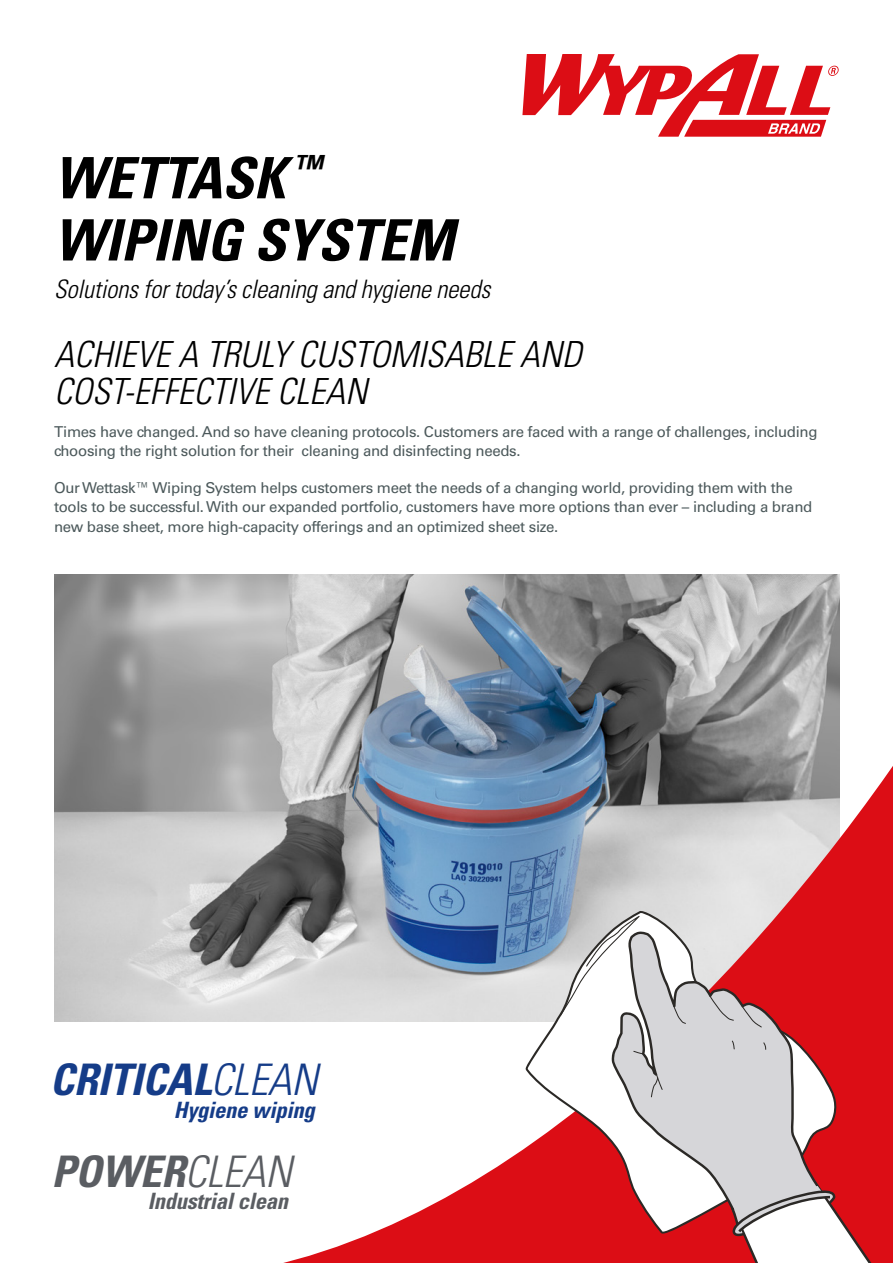
<style>
.page{position:relative;width:893px;height:1263px;background:#fff}
.page>*{position:absolute;margin:0;border:0;box-sizing:border-box;transform-origin:0 0}
.t1{font:italic 700 condensed 57.15px/62.1px "Univers LT Std";color:#000}
.t2{font:italic 700 condensed 43.5px/91.3px "Univers LT Std";letter-spacing:-.01em;color:#153c88}
.t3{font:italic 300 condensed 36px/37.5px "Univers LT Std";color:#000}
.t4{font:italic 300 condensed 25.5px "Univers LT Std";letter-spacing:-.01em;color:#000}
.t5{font:italic 700 condensed 22.5px "Univers LT Std";letter-spacing:-.01em;color:#5a5d62}
.t6{font:italic 700 condensed 22.5px "Univers LT Std";letter-spacing:-.01em;color:#153c88}
.t7{font:15px/19.5px "Univers LT Std";letter-spacing:-.02em;color:#4c595b}
.s1{font-weight:300}
.s2{color:#5a5d62}
.s3{font-weight:300;color:#5a5d62}
</style>
<div class="page">
<svg style="left:522px;top:54px;width:317px;height:83px"></svg>
<img style="left:54px;top:574px;width:786px;height:447px">
<svg style="left:100px;top:747px;width:793px;height:516px"></svg>
<svg style="left:525px;top:909px;width:314px;height:324px"></svg>
<svg style="left:560px;top:916px;width:80px;height:99px"></svg>
<svg style="left:611px;top:931px;width:282px;height:332px"></svg>
<svg style="left:651px;top:1074px;width:12px;height:23px"></svg>
<svg style="left:633px;top:1051px;width:10px;height:3px"></svg>
<svg style="left:732px;top:1040px;width:3px;height:9px"></svg>
<svg style="left:763px;top:1042px;width:3px;height:8px"></svg>
<svg style="left:673px;top:1005px;width:13px;height:19px"></svg>
<svg style="left:709px;top:995px;width:25px;height:26px"></svg>
<svg style="left:742px;top:1006px;width:20px;height:21px"></svg>
<svg style="left:731px;top:1186px;width:104px;height:50px"></svg>
<h1 class="t1" style="left:54px;top:147px;width:402px">WETTASK <sup>™<br></sup>WIPING SYSTEM</h1>
<h3 class="t4" style="left:54px;top:274px;width:438px">Solutions for today’s cleaning and hygiene needs</h3>
<h3 class="t3" style="left:54px;top:336px;width:529px">ACHIEVE A TRULY CUSTOMISABLE AND<br>COST-EFFECTIVE CLEAN</h3>
<p class="t7" style="left:54px;top:422px;width:765px">Times have changed. And so have cleaning protocols. Customers are faced with a range of challenges, including choosing the right solution for their cleaning and disinfecting needs.</p>
<p class="t7" style="left:54px;top:478px;width:760px">Our Wettask™ Wiping System helps customers meet the needs of a changing world, providing them with the tools to be successful. With our expanded portfolio, customers have more options than ever – including a brand new base sheet, more high-capacity offerings and an optimized sheet size.</p>
<h2 class="t2" style="left:50px;top:1034px;width:269px">CRITICAL<span class="s1">CLEAN<br></span><span class="s2">POWER</span><span class="s3">CLEAN</span></h2>
<h3 class="t6" style="left:174px;top:1096px;width:142px">Hygiene wiping</h3>
<h3 class="t5" style="left:148px;top:1187px;width:142px">Industrial clean</h3>
</div>
